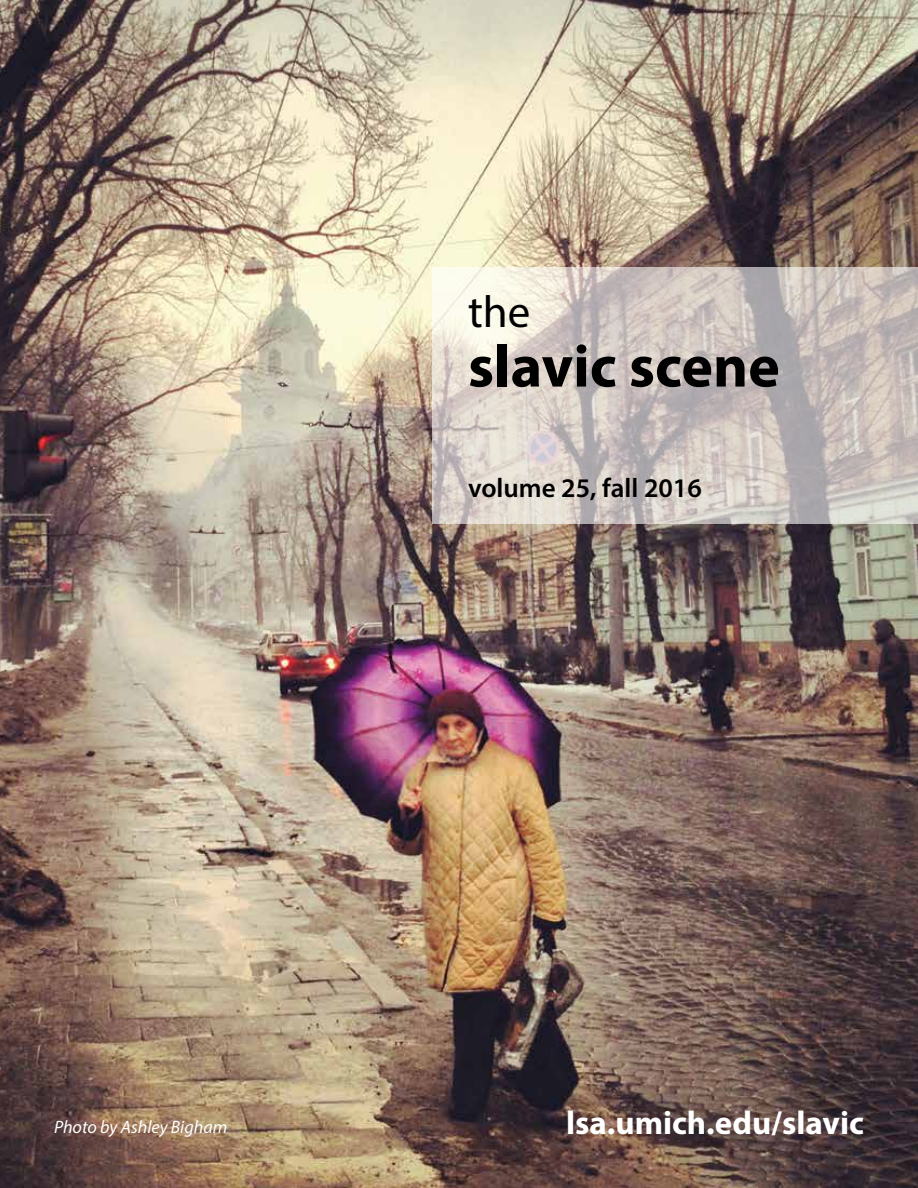
<style>
.page{position:relative;width:918px;height:1188px;background:#fff}
.page>*{position:absolute;margin:0;border:0;box-sizing:border-box;transform-origin:0 0}
.t1{font:700 60px "Myriad Pro";color:#000}
.t2{font:45px "Myriad Pro";color:#000}
.t3{font:700 33px "Myriad Pro";color:#fff}
.t4{font:600 27px "Myriad Pro";color:#000}
.t5{font:italic 18px "Myriad Pro";color:#fff}
</style>
<div class="page">
<img style="left:0;top:0;width:918px;height:1188px">
<svg style="left:432px;top:268px;width:486px;height:256px"></svg>
<h2 class="t2" style="left:468px;top:284px;width:64px">the</h2>
<h1 class="t1" style="left:468px;top:327px;width:313px">slavic scene</h1>
<p class="t4" style="left:468px;top:471px;width:235px">volume 25, fall 2016</p>
<p class="t5" style="left:54px;top:1116px;width:175px">Photo by Ashley Bigham</p>
<p class="t3" style="left:566px;top:1101px;width:299px">lsa.umich.edu/slavic</p>
</div>
